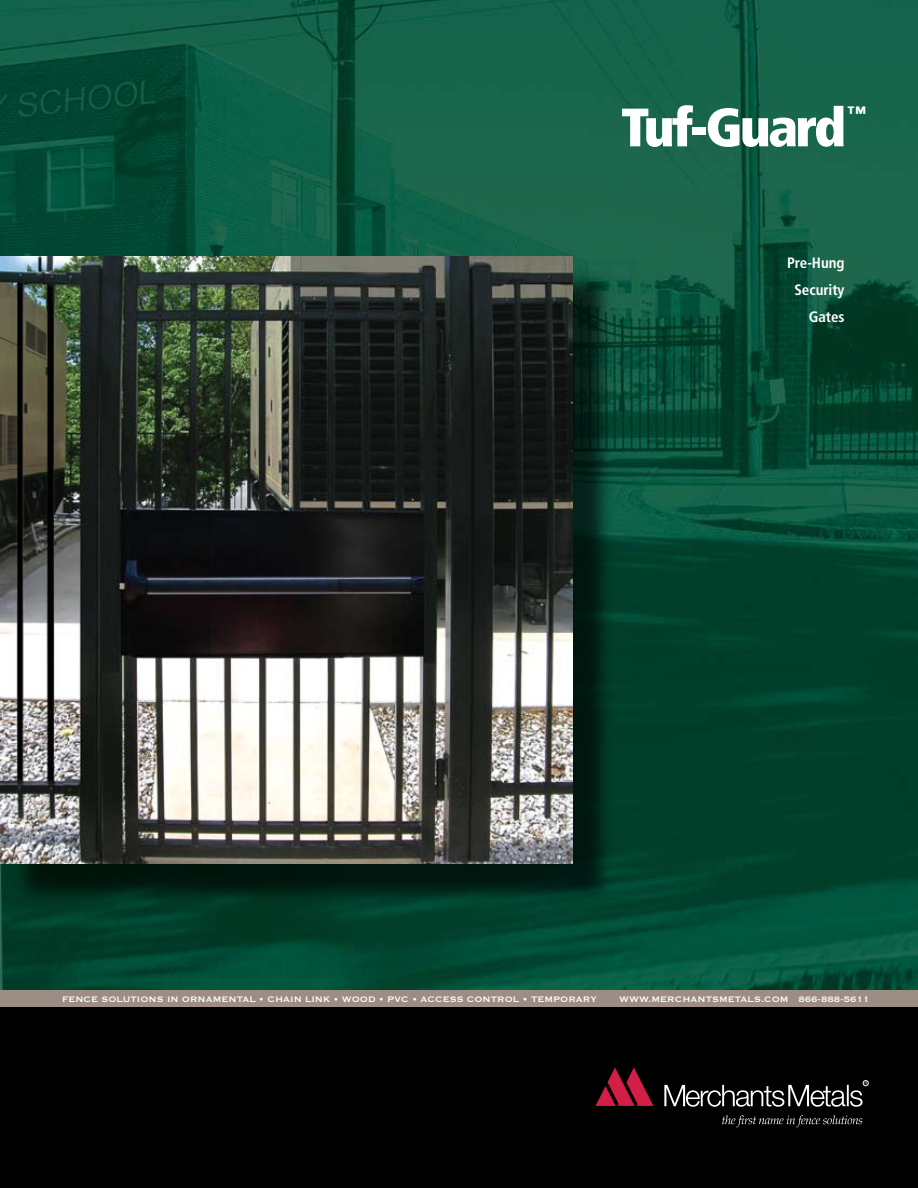
<style>
.page{position:relative;width:918px;height:1188px;background:#fff}
.page>*{position:absolute;margin:0;border:0;box-sizing:border-box;transform-origin:0 0}
.t1{font:900 condensed 54px "Frutiger";letter-spacing:-.05em;color:#fff}
.t2{font:900 condensed 18px "Frutiger";color:#fff;scale:1.05 1}
.t3{font:700 condensed 15px/27px "Frutiger";letter-spacing:-.005em;color:#fff;text-align:right}
.t4{font:10.5px "Copperplate Thirty One BC";color:#fff}
</style>
<div class="page">
<img style="left:0;top:0;width:918px;height:991px">
<div style="left:0;top:991px;width:918px;height:197px;background:#000"></div>
<svg style="left:596px;top:1068px;width:57px;height:38px"></svg>
<svg style="left:722px;top:1115px;width:140px;height:12px"></svg>
<svg style="left:664px;top:1080px;width:204px;height:27px"></svg>
<div style="left:0;top:991px;width:918px;height:16px;background:#9d8d85"></div>
<div style="left:12px;top:268px;width:603px;height:638px;background:#000;opacity:.65"></div>
<img style="left:0;top:256px;width:573px;height:608px">
<h1 class="t1" style="left:621px;top:95px;width:226px">Tuf-Guard</h1>
<h2 class="t2" style="left:847px;top:102px;width:19px">™</h2>
<h3 class="t3" style="left:787px;top:249px;width:59px">Pre-Hung<br>Security<br>Gates</h3>
<p class="t4" style="left:62px;top:994px;width:536px">FENCE SOLUTIONS IN ORNAMENTAL • CHAIN LINK • WOOD • PVC • ACCESS CONTROL • TEMPORARY</p>
<p class="t4" style="left:619px;top:994px;width:252px">WWW.MERCHANTSMETALS.COM 866-888-5611</p>
</div>
